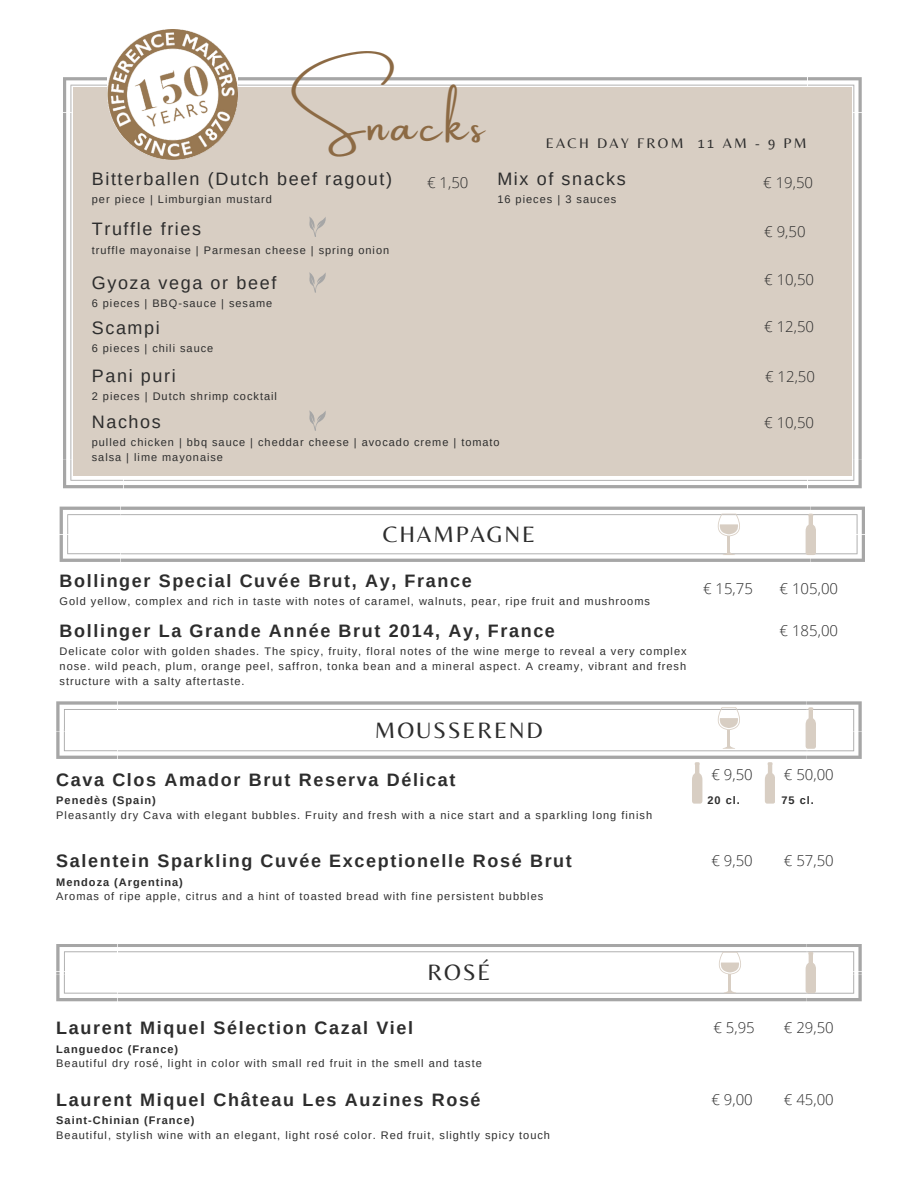
<style>
.page{position:relative;width:918px;height:1188px;background:#fff}
.page>*{position:absolute;margin:0;border:0;box-sizing:border-box;transform-origin:0 0}
.t1{font:46.8px "Amsterdam One";letter-spacing:.09em;color:#8c6a44}
.t2{font:23.25px "Belleza";letter-spacing:.08em;color:#2d2d2d}
.t3{font:700 18px "Arimo";letter-spacing:.09em;color:#2d2d2d}
.t4{font:18px "Arimo";letter-spacing:.09em;color:#2d2d2d}
.t5{font:300 15px "Open Sans";color:#2d2d2d}
.t6{font:14.4px "Belleza";letter-spacing:.16em;color:#2d2d2d}
.t7{font:10.95px/14.7px "Arimo";letter-spacing:.09em;color:#2d2d2d;text-align:justify}
.t8{font:700 10.95px "Arimo";letter-spacing:.09em;color:#2d2d2d}
</style>
<div class="page">
<svg style="left:63px;top:77px;width:799px;height:411px"></svg>
<div style="left:73px;top:87px;width:779px;height:388px;background:#d8cec3"></div>
<img style="left:107px;top:29px;width:131px;height:131px">
<svg style="left:60px;top:507px;width:805px;height:55px"></svg>
<svg style="left:56px;top:701px;width:806px;height:58px"></svg>
<svg style="left:56px;top:944px;width:806px;height:57px"></svg>
<svg style="left:718px;top:514px;width:22px;height:41px"></svg>
<svg style="left:806px;top:514px;width:10px;height:41px"></svg>
<svg style="left:806px;top:707px;width:10px;height:42px"></svg>
<svg style="left:719px;top:952px;width:22px;height:41px"></svg>
<svg style="left:806px;top:952px;width:10px;height:41px"></svg>
<svg style="left:718px;top:707px;width:22px;height:42px"></svg>
<svg style="left:692px;top:762px;width:10px;height:42px"></svg>
<svg style="left:765px;top:762px;width:10px;height:42px"></svg>
<svg style="left:309px;top:272px;width:17px;height:20px"></svg>
<svg style="left:309px;top:217px;width:17px;height:20px"></svg>
<svg style="left:309px;top:410px;width:17px;height:21px"></svg>
<p class="t1" style="left:290px;top:100px;width:196px">Snacks</p>
<p class="t4" style="left:92px;top:168px;width:302px">Bitterballen (Dutch beef ragout)</p>
<p class="t7" style="left:92px;top:192px;width:182px">per piece | Limburgian mustard</p>
<p class="t5" style="left:427px;top:172px;width:43px">€ 1,50</p>
<p class="t4" style="left:92px;top:219px;width:111px">Truffle fries</p>
<p class="t7" style="left:92px;top:242px;width:299px">truffle mayonaise | Parmesan cheese | spring onion</p>
<p class="t6" style="left:546px;top:134px;width:262px">EACH DAY FROM 11 AM - 9 PM</p>
<p class="t4" style="left:497px;top:168px;width:130px">Mix of snacks</p>
<p class="t7" style="left:497px;top:192px;width:120px">16 pieces | 3 sauces</p>
<p class="t5" style="left:763px;top:172px;width:51px">€ 19,50</p>
<p class="t5" style="left:764px;top:221px;width:43px">€ 9,50</p>
<p class="t4" style="left:92px;top:272px;width:186px">Gyoza vega or beef</p>
<p class="t7" style="left:92px;top:296px;width:182px">6 pieces | BBQ-sauce | sesame</p>
<p class="t4" style="left:92px;top:318px;width:70px">Scampi</p>
<p class="t7" style="left:92px;top:341px;width:123px">6 pieces | chili sauce</p>
<p class="t4" style="left:92px;top:365px;width:85px">Pani puri</p>
<p class="t7" style="left:92px;top:389px;width:187px">2 pieces | Dutch shrimp cocktail</p>
<p class="t4" style="left:92px;top:412px;width:71px">Nachos</p>
<p class="t7" style="left:92px;top:435px;width:409px">pulled chicken | bbq sauce | cheddar cheese | avocado creme | tomato salsa | lime mayonaise</p>
<p class="t5" style="left:764px;top:269px;width:51px">€ 10,50</p>
<p class="t5" style="left:764px;top:316px;width:51px">€ 12,50</p>
<p class="t5" style="left:765px;top:366px;width:51px">€ 12,50</p>
<p class="t5" style="left:764px;top:412px;width:51px">€ 10,50</p>
<p class="t2" style="left:383px;top:521px;width:154px">CHAMPAGNE</p>
<p class="t3" style="left:60px;top:570px;width:414px">Bollinger Special Cuvée Brut, Ay, France</p>
<p class="t7" style="left:60px;top:594px;width:592px">Gold yellow, complex and rich in taste with notes of caramel, walnuts, pear, ripe fruit and mushrooms</p>
<p class="t3" style="left:60px;top:621px;width:497px">Bollinger La Grande Année Brut 2014, Ay, France</p>
<p class="t7" style="left:60px;top:644px;width:629px">Delicate color with golden shades. The spicy, fruity, floral notes of the wine merge to reveal a very complex nose. wild peach, plum, orange peel, saffron, tonka bean and a mineral aspect. A creamy, vibrant and fresh structure with a salty aftertaste.</p>
<p class="t2" style="left:375px;top:716px;width:170px">MOUSSEREND</p>
<p class="t5" style="left:703px;top:578px;width:51px">€ 15,75</p>
<p class="t5" style="left:780px;top:578px;width:60px">€ 105,00</p>
<p class="t5" style="left:780px;top:620px;width:60px">€ 185,00</p>
<p class="t5" style="left:712px;top:764px;width:43px">€ 9,50</p>
<p class="t5" style="left:784px;top:764px;width:51px">€ 50,00</p>
<p class="t3" style="left:56px;top:770px;width:401px">Cava Clos Amador Brut Reserva Délicat</p>
<p class="t8" style="left:56px;top:794px;width:101px">Penedès (Spain)</p>
<p class="t8" style="left:707px;top:794px;width:34px">20 cl.</p>
<p class="t8" style="left:781px;top:794px;width:34px">75 cl.</p>
<p class="t7" style="left:56px;top:808px;width:597px">Pleasantly dry Cava with elegant bubbles. Fruity and fresh with a nice start and a sparkling long finish</p>
<p class="t3" style="left:56px;top:851px;width:517px">Salentein Sparkling Cuvée Exceptionelle Rosé Brut</p>
<p class="t8" style="left:56px;top:876px;width:128px">Mendoza (Argentina)</p>
<p class="t7" style="left:56px;top:889px;width:489px">Aromas of ripe apple, citrus and a hint of toasted bread with fine persistent bubbles</p>
<p class="t5" style="left:712px;top:850px;width:43px">€ 9,50</p>
<p class="t5" style="left:784px;top:850px;width:51px">€ 57,50</p>
<p class="t2" style="left:427px;top:959px;width:65px">ROSÉ</p>
<p class="t3" style="left:56px;top:1018px;width:358px">Laurent Miquel Sélection Cazal Viel</p>
<p class="t8" style="left:56px;top:1043px;width:124px">Languedoc (France)</p>
<p class="t7" style="left:56px;top:1056px;width:427px">Beautiful dry rosé, light in color with small red fruit in the smell and taste</p>
<p class="t3" style="left:56px;top:1089px;width:426px">Laurent Miquel Château Les Auzines Rosé</p>
<p class="t8" style="left:56px;top:1114px;width:140px">Saint-Chinian (France)</p>
<p class="t7" style="left:56px;top:1128px;width:495px">Beautiful, stylish wine with an elegant, light rosé color. Red fruit, slightly spicy touch</p>
<p class="t5" style="left:713px;top:1017px;width:43px">€ 5,95</p>
<p class="t5" style="left:712px;top:1089px;width:43px">€ 9,00</p>
<p class="t5" style="left:784px;top:1017px;width:51px">€ 29,50</p>
<p class="t5" style="left:784px;top:1089px;width:51px">€ 45,00</p>
</div>
